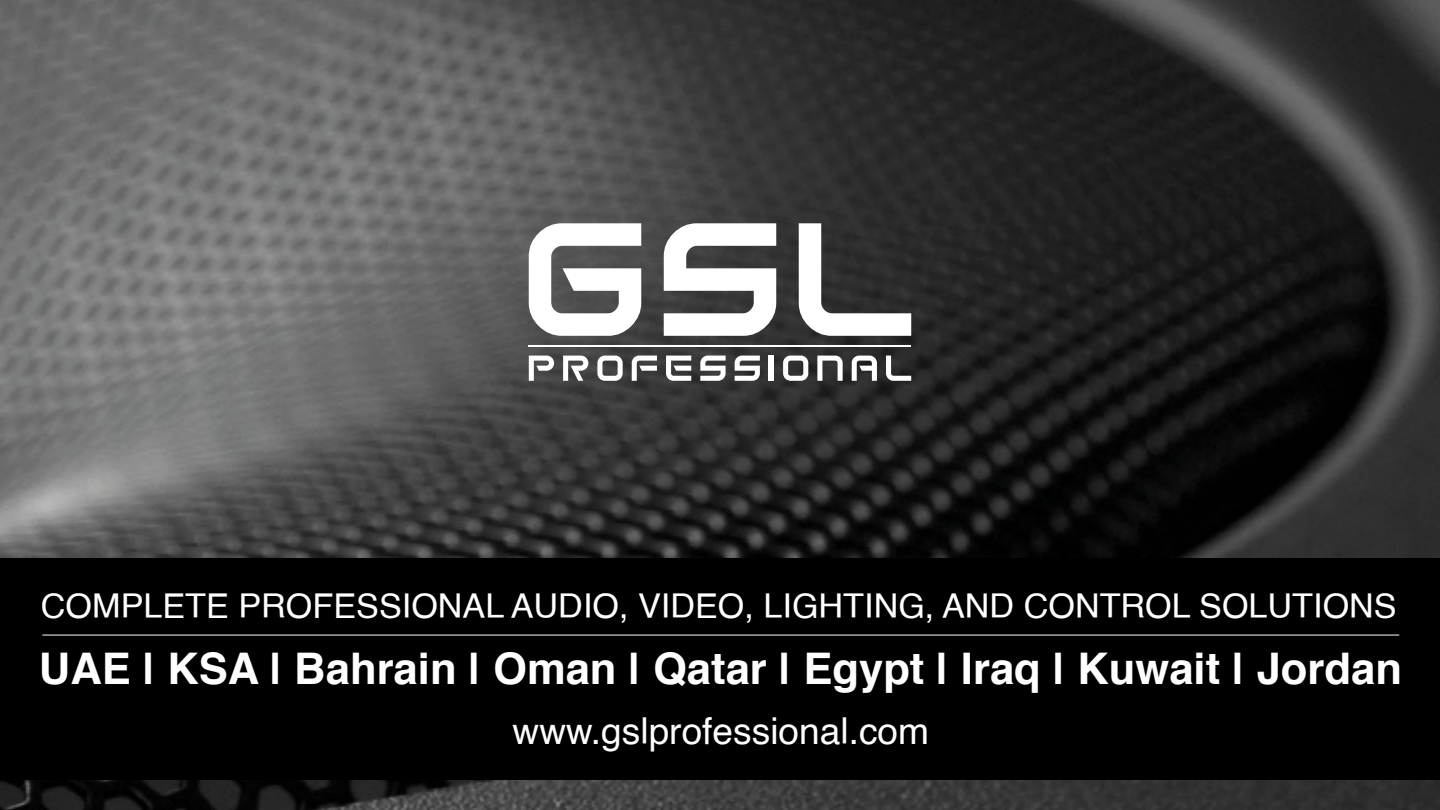
<style>
.page{position:relative;width:1440px;height:810px;background:#fff}
.page>*{position:absolute;margin:0;border:0;box-sizing:border-box;transform-origin:0 0}
.t1{font:700 43.58px "Helvetica";color:#fff}
.t2{font:37.12px "Helvetica";color:#fff}
.t3{font:34.2px "Helvetica";color:#fff}
</style>
<div class="page">
<img style="left:0;top:0;width:1440px;height:810px">
<svg style="left:529px;top:223px;width:112px;height:113px"></svg>
<svg style="left:664px;top:223px;width:112px;height:113px"></svg>
<svg style="left:799px;top:223px;width:112px;height:113px"></svg>
<svg style="left:529px;top:356px;width:25px;height:25px"></svg>
<svg style="left:563px;top:356px;width:25px;height:25px"></svg>
<svg style="left:597px;top:356px;width:26px;height:25px"></svg>
<svg style="left:632px;top:356px;width:25px;height:25px"></svg>
<svg style="left:666px;top:356px;width:25px;height:25px"></svg>
<svg style="left:700px;top:356px;width:26px;height:25px"></svg>
<svg style="left:735px;top:356px;width:25px;height:25px"></svg>
<div style="left:769px;top:356px;width:5px;height:25px;background:#fff"></div>
<svg style="left:783px;top:356px;width:25px;height:25px"></svg>
<svg style="left:817px;top:356px;width:26px;height:25px"></svg>
<svg style="left:852px;top:356px;width:25px;height:25px"></svg>
<svg style="left:886px;top:356px;width:25px;height:25px"></svg>
<hr style="left:529px;top:345px;width:382px;height:2px;background:#fff">
<div style="left:0;top:558px;width:1440px;height:222px;background:#000"></div>
<hr style="left:42px;top:635px;width:1357px;height:1px;background:#fff">
<p class="t3" style="left:41px;top:593px;width:1357px">COMPLETE PROFESSIONAL AUDIO, VIDEO, LIGHTING, AND CONTROL SOLUTIONS</p>
<p class="t1" style="left:39px;top:652px;width:1365px">UAE | KSA | Bahrain | Oman | Qatar | Egypt | Iraq | Kuwait | Jordan</p>
<p class="t2" style="left:513px;top:717px;width:418px">www.gslprofessional.com</p>
</div>
